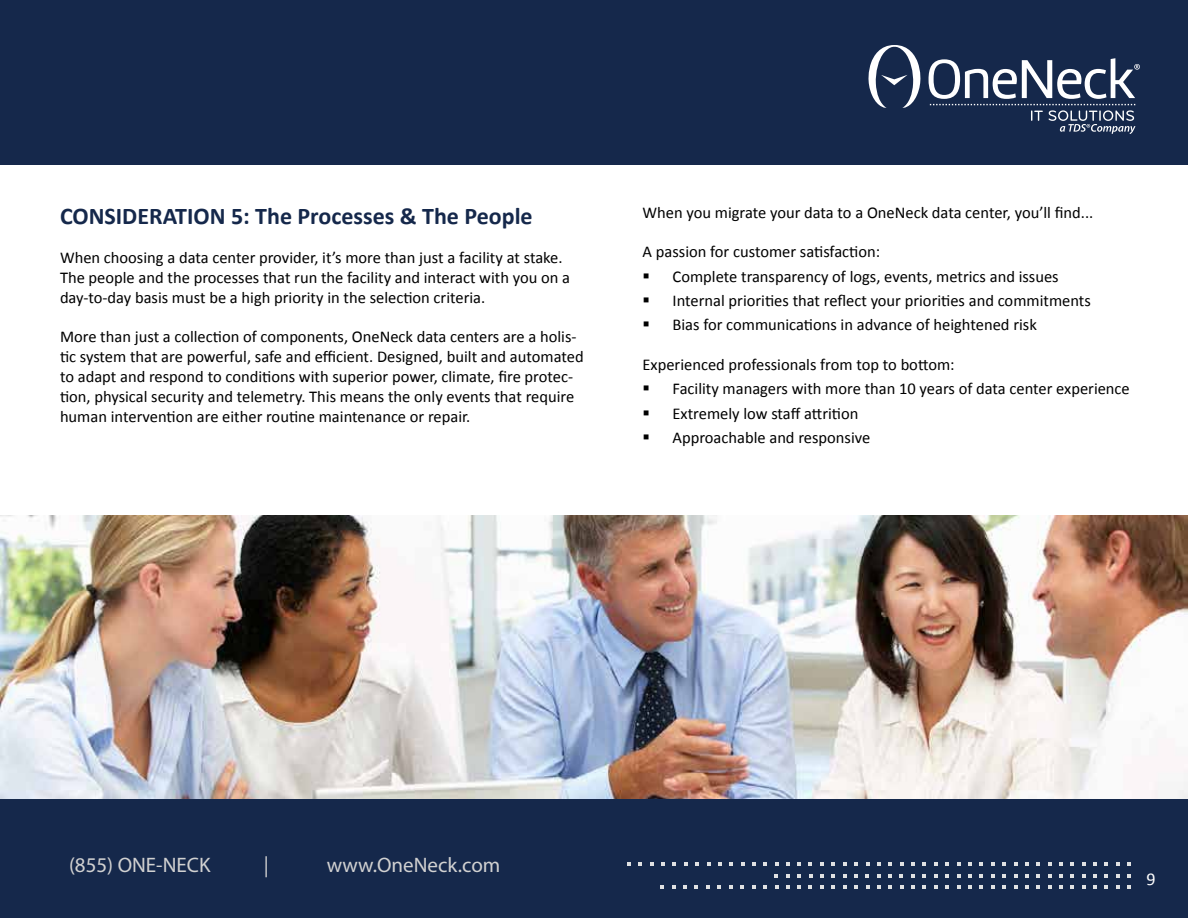
<style>
.page{position:relative;width:1188px;height:918px;background:#fff}
.page>*{position:absolute;margin:0;border:0;box-sizing:border-box;transform-origin:0 0}
.t1{font:700 24px "Calibri";color:#15284b}
.t2{font:21px "Myriad Pro";color:#d1d1d1}
.t3{font:18px "Calibri";color:#fff}
.t4{font:16.5px/19.8px "Calibri";color:#000}
</style>
<div class="page">
<div style="left:0;top:798px;width:1188px;height:120px;background:#15284b"></div>
<svg style="left:934px;top:874px;width:4px;height:4px"></svg>
<svg style="left:922px;top:874px;width:4px;height:4px"></svg>
<svg style="left:934px;top:885px;width:4px;height:4px"></svg>
<svg style="left:922px;top:885px;width:4px;height:4px"></svg>
<svg style="left:911px;top:885px;width:4px;height:4px"></svg>
<svg style="left:900px;top:885px;width:4px;height:4px"></svg>
<svg style="left:888px;top:885px;width:4px;height:4px"></svg>
<svg style="left:877px;top:885px;width:4px;height:4px"></svg>
<svg style="left:934px;top:863px;width:4px;height:3px"></svg>
<svg style="left:922px;top:863px;width:4px;height:3px"></svg>
<svg style="left:911px;top:863px;width:4px;height:3px"></svg>
<svg style="left:900px;top:863px;width:4px;height:3px"></svg>
<svg style="left:888px;top:863px;width:4px;height:3px"></svg>
<svg style="left:877px;top:863px;width:4px;height:3px"></svg>
<svg style="left:786px;top:885px;width:4px;height:4px"></svg>
<svg style="left:786px;top:863px;width:4px;height:3px"></svg>
<svg style="left:854px;top:863px;width:4px;height:3px"></svg>
<svg style="left:843px;top:863px;width:4px;height:3px"></svg>
<svg style="left:820px;top:863px;width:4px;height:3px"></svg>
<svg style="left:729px;top:863px;width:4px;height:3px"></svg>
<svg style="left:718px;top:863px;width:4px;height:3px"></svg>
<svg style="left:695px;top:863px;width:4px;height:3px"></svg>
<svg style="left:684px;top:863px;width:4px;height:3px"></svg>
<svg style="left:797px;top:863px;width:4px;height:3px"></svg>
<svg style="left:866px;top:885px;width:3px;height:4px"></svg>
<svg style="left:854px;top:885px;width:4px;height:4px"></svg>
<svg style="left:843px;top:885px;width:4px;height:4px"></svg>
<svg style="left:832px;top:885px;width:3px;height:4px"></svg>
<svg style="left:820px;top:885px;width:4px;height:4px"></svg>
<svg style="left:809px;top:885px;width:3px;height:4px"></svg>
<svg style="left:797px;top:885px;width:4px;height:4px"></svg>
<svg style="left:775px;top:885px;width:3px;height:4px"></svg>
<svg style="left:763px;top:885px;width:4px;height:4px"></svg>
<svg style="left:752px;top:885px;width:4px;height:4px"></svg>
<svg style="left:740px;top:885px;width:4px;height:4px"></svg>
<svg style="left:729px;top:885px;width:4px;height:4px"></svg>
<svg style="left:718px;top:885px;width:3px;height:4px"></svg>
<svg style="left:660px;top:885px;width:4px;height:4px"></svg>
<svg style="left:706px;top:885px;width:4px;height:4px"></svg>
<svg style="left:694px;top:885px;width:4px;height:4px"></svg>
<svg style="left:683px;top:885px;width:4px;height:4px"></svg>
<svg style="left:672px;top:885px;width:4px;height:4px"></svg>
<svg style="left:1025px;top:874px;width:4px;height:4px"></svg>
<svg style="left:1014px;top:874px;width:3px;height:4px"></svg>
<svg style="left:1002px;top:874px;width:4px;height:4px"></svg>
<svg style="left:991px;top:874px;width:4px;height:4px"></svg>
<svg style="left:980px;top:874px;width:3px;height:4px"></svg>
<svg style="left:968px;top:874px;width:4px;height:4px"></svg>
<svg style="left:1025px;top:885px;width:4px;height:4px"></svg>
<svg style="left:1014px;top:885px;width:3px;height:4px"></svg>
<svg style="left:1002px;top:885px;width:4px;height:4px"></svg>
<svg style="left:991px;top:885px;width:4px;height:4px"></svg>
<svg style="left:980px;top:885px;width:3px;height:4px"></svg>
<svg style="left:968px;top:885px;width:4px;height:4px"></svg>
<svg style="left:1025px;top:863px;width:4px;height:3px"></svg>
<svg style="left:1002px;top:863px;width:4px;height:3px"></svg>
<svg style="left:991px;top:863px;width:4px;height:3px"></svg>
<svg style="left:968px;top:863px;width:4px;height:3px"></svg>
<svg style="left:1059px;top:874px;width:4px;height:4px"></svg>
<svg style="left:1048px;top:874px;width:3px;height:4px"></svg>
<svg style="left:1036px;top:874px;width:4px;height:4px"></svg>
<svg style="left:1059px;top:885px;width:4px;height:4px"></svg>
<svg style="left:1048px;top:885px;width:3px;height:4px"></svg>
<svg style="left:1036px;top:885px;width:4px;height:4px"></svg>
<svg style="left:1059px;top:863px;width:4px;height:3px"></svg>
<svg style="left:1036px;top:863px;width:4px;height:3px"></svg>
<svg style="left:957px;top:863px;width:4px;height:3px"></svg>
<svg style="left:945px;top:863px;width:4px;height:3px"></svg>
<svg style="left:957px;top:885px;width:4px;height:4px"></svg>
<svg style="left:945px;top:885px;width:4px;height:4px"></svg>
<svg style="left:957px;top:874px;width:4px;height:4px"></svg>
<svg style="left:945px;top:874px;width:4px;height:4px"></svg>
<svg style="left:786px;top:874px;width:4px;height:4px"></svg>
<svg style="left:774px;top:874px;width:4px;height:4px"></svg>
<svg style="left:877px;top:874px;width:4px;height:4px"></svg>
<svg style="left:866px;top:874px;width:3px;height:4px"></svg>
<svg style="left:854px;top:874px;width:4px;height:4px"></svg>
<svg style="left:843px;top:874px;width:4px;height:4px"></svg>
<svg style="left:831px;top:874px;width:4px;height:4px"></svg>
<svg style="left:820px;top:874px;width:4px;height:4px"></svg>
<svg style="left:911px;top:874px;width:4px;height:4px"></svg>
<svg style="left:900px;top:874px;width:3px;height:4px"></svg>
<svg style="left:888px;top:874px;width:4px;height:4px"></svg>
<svg style="left:1116px;top:874px;width:4px;height:4px"></svg>
<svg style="left:1105px;top:874px;width:3px;height:4px"></svg>
<svg style="left:1116px;top:885px;width:4px;height:4px"></svg>
<svg style="left:1105px;top:885px;width:3px;height:4px"></svg>
<svg style="left:1093px;top:885px;width:4px;height:4px"></svg>
<svg style="left:1082px;top:885px;width:4px;height:4px"></svg>
<svg style="left:1070px;top:885px;width:4px;height:4px"></svg>
<svg style="left:1116px;top:863px;width:4px;height:3px"></svg>
<svg style="left:1093px;top:863px;width:4px;height:3px"></svg>
<svg style="left:1082px;top:863px;width:4px;height:3px"></svg>
<svg style="left:1070px;top:863px;width:4px;height:3px"></svg>
<svg style="left:1127px;top:863px;width:4px;height:3px"></svg>
<svg style="left:1127px;top:885px;width:4px;height:4px"></svg>
<svg style="left:1127px;top:874px;width:4px;height:4px"></svg>
<svg style="left:1093px;top:874px;width:4px;height:4px"></svg>
<svg style="left:1082px;top:874px;width:3px;height:4px"></svg>
<svg style="left:1070px;top:874px;width:4px;height:4px"></svg>
<svg style="left:809px;top:874px;width:3px;height:4px"></svg>
<svg style="left:797px;top:874px;width:4px;height:4px"></svg>
<svg style="left:763px;top:863px;width:4px;height:3px"></svg>
<svg style="left:752px;top:863px;width:4px;height:3px"></svg>
<svg style="left:661px;top:863px;width:4px;height:3px"></svg>
<svg style="left:650px;top:863px;width:4px;height:3px"></svg>
<svg style="left:638px;top:863px;width:4px;height:3px"></svg>
<svg style="left:627px;top:863px;width:4px;height:3px"></svg>
<div style="left:0;top:0;width:1188px;height:165px;background:#15284b"></div>
<svg style="left:868px;top:45px;width:53px;height:63px"></svg>
<svg style="left:929px;top:58px;width:211px;height:76px"></svg>
<img style="left:0;top:515px;width:1188px;height:284px">
<h1 class="t1" style="left:60px;top:200px;width:474px">CONSIDERATION 5: The Processes &amp; The People</h1>
<p class="t4" style="left:60px;top:248px;width:512px">When choosing a data center provider, it’s more than just a facility at stake.<br>The people and the processes that run the facility and interact with you on a day-to-day basis must be a high priority in the selection criteria.</p>
<p class="t4" style="left:60px;top:327px;width:525px">More than just a collection of components, OneNeck data centers are a holis&shy;tic system that are powerful, safe and efficient. Designed, built and automated to adapt and respond to conditions with superior power, climate, fire protec&shy;tion, physical security and telemetry. This means the only events that require human intervention are either routine maintenance or repair.</p>
<p class="t4" style="left:643px;top:203px;width:452px">When you migrate your data to a OneNeck data center, you’ll find...</p>
<p class="t4" style="left:673px;top:240px;width:420px;line-height:24.3px;text-indent:-30px">A passion for customer satisfaction:<br>Complete transparency of logs, events, metrics and issues Internal priorities that reflect your priorities and commitments Bias for communications in advance of heightened risk</p>
<p class="t4" style="left:673px;top:352px;width:459px;line-height:24.3px;text-indent:-30px">Experienced professionals from top to bottom:<br>Facility managers with more than 10 years of data center experience Extremely low staff attrition<br>Approachable and responsive</p>
<p class="t2" style="left:69px;top:852px;width:143px">(855) ONE-NECK</p>
<p class="t2" style="left:264px;top:852px;width:7px">|</p>
<p class="t2" style="left:327px;top:852px;width:175px">www.OneNeck.com</p>
<p class="t3" style="left:1147px;top:867px;width:11px">9</p>
</div>
